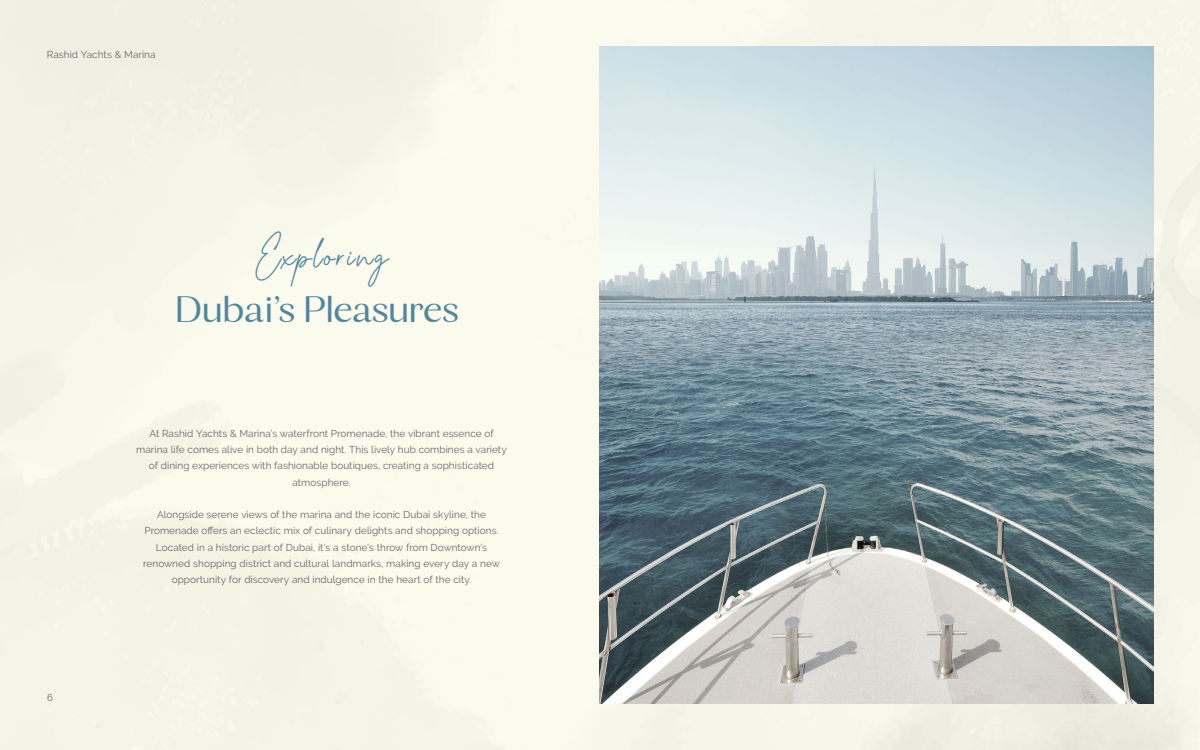
<style>
.page{position:relative;width:1200px;height:750px;background:#f5f5e8}
.page>*{position:absolute;margin:0;border:0;box-sizing:border-box;transform-origin:0 0}
.t1{font:600 40.62px "Calma";letter-spacing:-.03em;color:#51879e}
.t2{font:31.25px "Grayscale Signature";letter-spacing:.075em;color:#52879e}
.t3{font:10px/16.2px "Raleway";letter-spacing:.005em;color:#686868;text-align:center}
</style>
<div class="page">
<img style="left:600px;top:47px;width:553px;height:656px">
<p class="t3" style="left:47px;top:46px;width:110px">Rashid Yachts &amp; Marina</p>
<h2 class="t2" style="left:254px;top:236px;width:136px">Exploring</h2>
<h1 class="t1" style="left:176px;top:283px;width:286px">Dubais' Pleasures</h1>
<p class="t3" style="left:47px;top:690px;width:8px">6</p>
<p class="t3" style="left:136px;top:425px;width:372px">At Rashid Yachts &amp; Marinas’ waterfront Promenade, the vibrant essence of marina life comes alive in both day and night. This lively hub combines a variety of dining experiences with fashionable boutiques, creating a sophisticated atmosphere.</p>
<p class="t3" style="left:143px;top:506px;width:358px">Alongside serene views of the marina and the iconic Dubai skyline, the Promenade offers an eclectic mix of culinary delights and shopping options.<br>Located in a historic part of Dubai as'i t, stone s' throw from Downtown s' renowned shopping district and cultural landmarks, making every day a new opportunity for discovery and indulgence in the heart of the city.</p>
</div>
